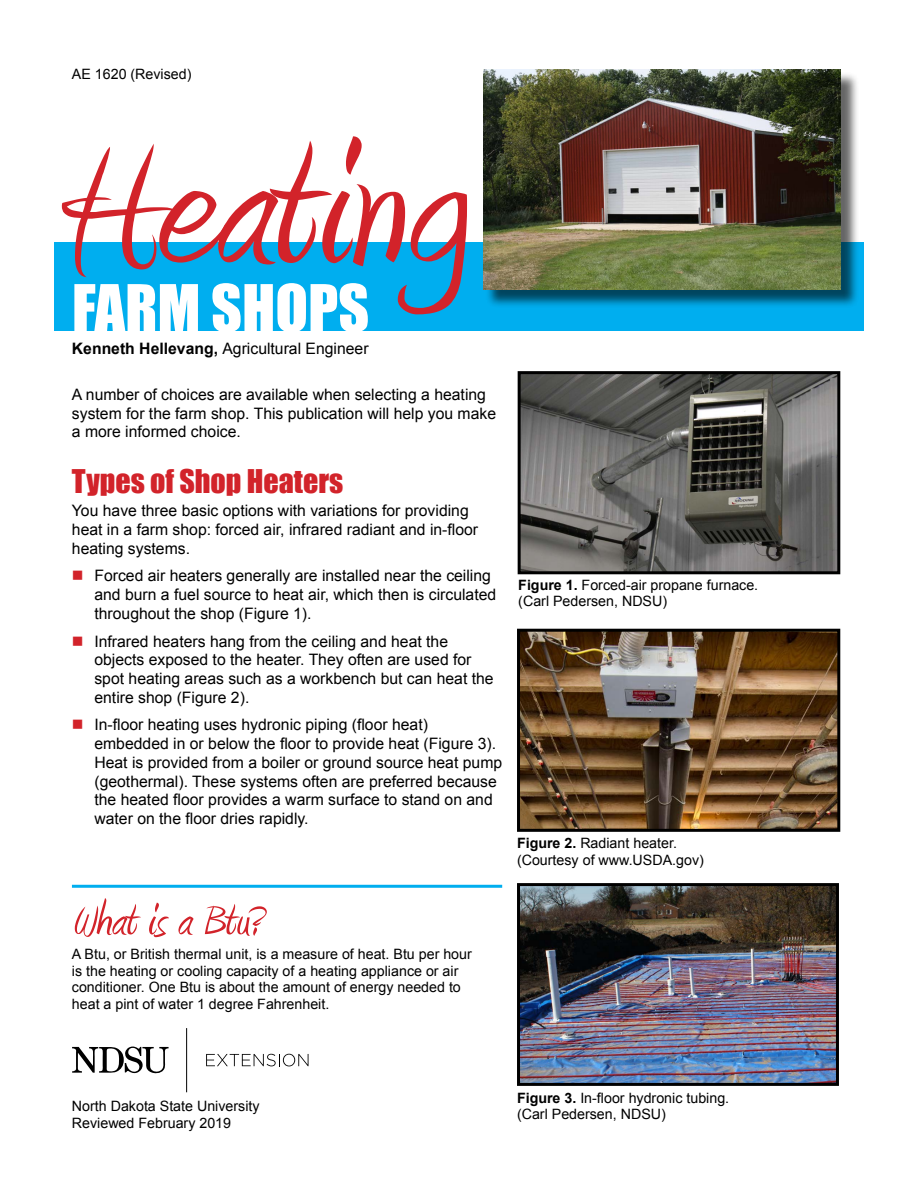
<style>
.page{position:relative;width:918px;height:1188px;background:#fff}
.page>*{position:absolute;margin:0;border:0;box-sizing:border-box;transform-origin:0 0}
.t1{font:215.1px "Amienne";color:#d2232a}
.t2{font:60px "Impact";color:#fff}
.t3{font:54px "Amienne";color:#d2232a}
.t4{font:30px "Impact";color:#d2232a}
.t5{font:15.75px/18.8px "Arial";color:#000}
.t6{font:14.25px/16.5px "Arial";color:#000}
.s1{font-weight:700}
.s2{color:#d2232a}
</style>
<div class="page">
<div style="left:54px;top:242px;width:809px;height:89px;background:#00aeef"></div>
<div style="left:485px;top:72px;width:374px;height:237px;background:#000;opacity:.6"></div>
<img style="left:483px;top:69px;width:358px;height:221px">
<img style="left:522px;top:375px;width:314px;height:195px">
<div style="left:518px;top:371px;width:322px;height:203px;border:3px solid #000"></div>
<img style="left:521px;top:633px;width:315px;height:195px">
<div style="left:517px;top:629px;width:323px;height:203px;border:3px solid #000"></div>
<img style="left:521px;top:887px;width:314px;height:195px">
<div style="left:517px;top:883px;width:322px;height:203px;border:3px solid #000"></div>
<hr style="left:72px;top:885px;width:430px;height:3px;background:#00aeef">
<svg style="left:72px;top:1046px;width:97px;height:28px"></svg>
<hr style="left:186px;top:1028px;width:1px;height:64px;background:#000">
<svg style="left:206px;top:1054px;width:103px;height:12px"></svg>
<p class="t6" style="left:72px;top:66px;width:121px">AE 1620 (Revised)</p>
<h1 class="t1" style="left:61px;top:111px;width:408px">Heating</h1>
<h2 class="t2" style="left:72px;top:261px;width:299px">FARM SHOPS</h2>
<p class="t5" style="left:72px;top:339px;width:298px"><span class="s1">Kenneth Hellevang,</span> Agricultural Engineer</p>
<p class="t5" style="left:72px;top:385px;width:426px">A number of choices are available when selecting a heating system for the farm shop. This publication will help you make a more informed choice.</p>
<h3 class="t4" style="left:72px;top:458px;width:273px">Types of Shop Heaters</h3>
<p class="t5" style="left:72px;top:501px;width:408px">You have three basic options with variations for providing heat in a farm shop: forced air, infrared radiant and in-floor heating systems.</p>
<p class="t5" style="left:94px;top:567px;width:403px;text-indent:-23px"><span class="s2">■</span> Forced air heaters generally are installed near the ceiling and burn a fuel source to heat air, which then is circulated throughout the shop (Figure 1).</p>
<p class="t5" style="left:94px;top:632px;width:401px;text-indent:-23px"><span class="s2">■</span> Infrared heaters hang from the ceiling and heat the objects exposed to the heater. They often are used for spot heating areas such as a workbench but can heat the entire shop (Figure 2).</p>
<p class="t5" style="left:94px;top:716px;width:409px;text-indent:-23px"><span class="s2">■</span> In-floor heating uses hydronic piping (floor heat) embedded in or below the floor to provide heat (Figure 3).<br>Heat is provided from a boiler or ground source heat pump (geothermal). These systems often are preferred because the heated floor provides a warm surface to stand on and water on the floor dries rapidly.</p>
<h3 class="t3" style="left:72px;top:896px;width:192px">What is a Btu?</h3>
<p class="t6" style="left:72px;top:946px;width:401px">A Btu, or British thermal unit, is a measure of heat. Btu per hour is the heating or cooling capacity of a heating appliance or air conditioner. One Btu is about the amount of energy needed to heat a pint of water 1 degree Fahrenheit.</p>
<p class="t6" style="left:518px;top:577px;width:241px"><span class="s1">Figure 1.</span> Forced-air propane furnace. (Carl Pedersen, NDSU)</p>
<p class="t6" style="left:517px;top:835px;width:188px"><span class="s1">Figure 2.</span> Radiant heater. (Courtesy of www.USDA.gov)</p>
<p class="t6" style="left:72px;top:1098px;width:189px">North Dakota State University<br>Reviewed February 2019</p>
<p class="t6" style="left:517px;top:1090px;width:214px"><span class="s1">Figure 3.</span> In-floor hydronic tubing. (Carl Pedersen, NDSU)</p>
</div>
